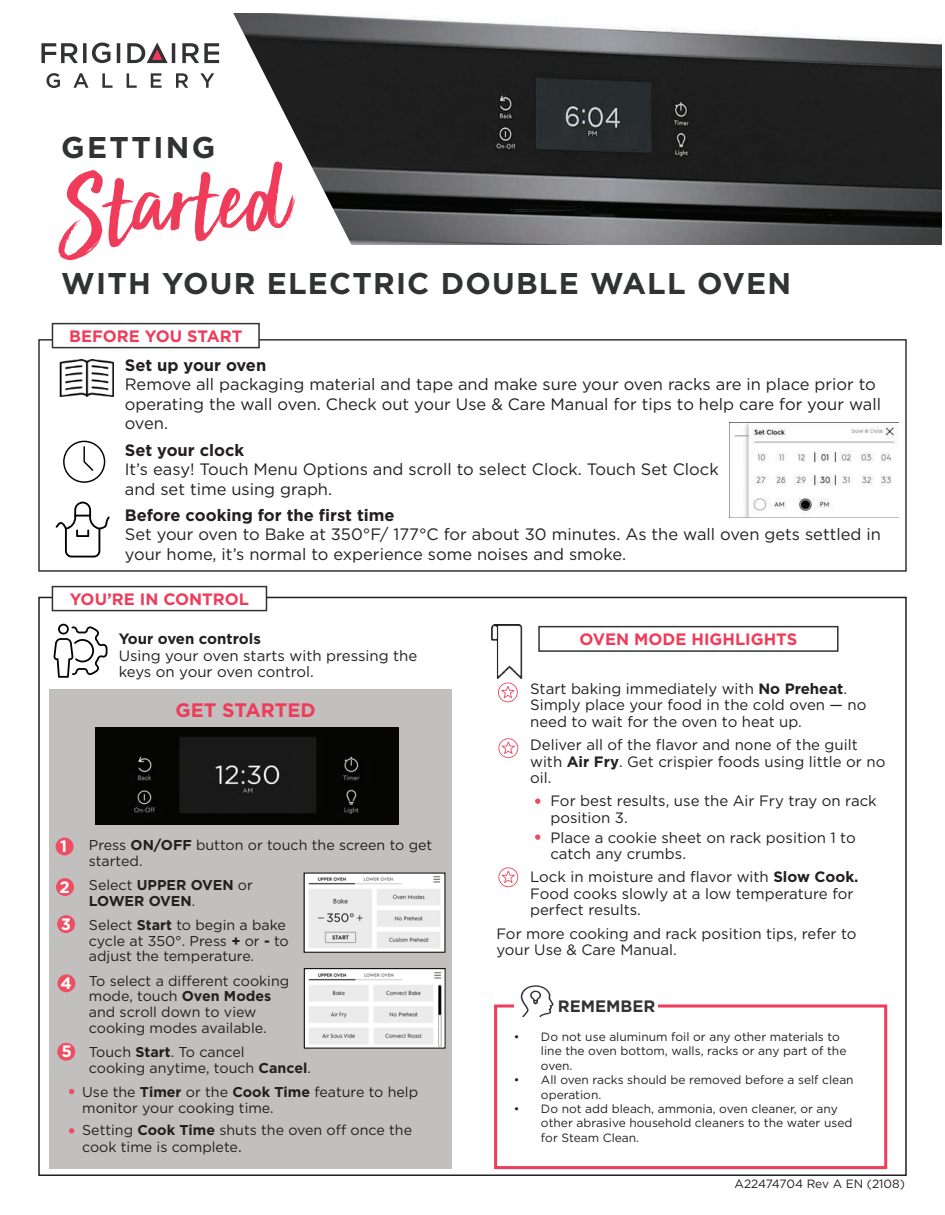
<style>
.page{position:relative;width:945px;height:1215px;background:#fff}
.page>*{position:absolute;margin:0;border:0;box-sizing:border-box;transform-origin:0 0}
.t1{font:105px "Custom Fresh";color:#ee3c5a}
.t2{font:700 30px "Gotham";letter-spacing:.04em;color:#313232}
.t3{font:700 30px "Gotham";letter-spacing:.08em;color:#313232}
.t4{font:700 19.5px "Gotham";color:#ee3c5a}
.t5{font:16.5px/19.5px "Gotham";color:#231f20}
.t6{font:700 16.5px "Gotham";color:#231f20}
.t7{font:700 16.5px "Gotham";color:#ee3c5a}
.t8{font:700 16.5px "Gotham";color:#313232}
.t9{font:700 16.5px "Gotham";color:#fff}
.t10{font:15px/16.5px "Gotham";color:#231f20}
.t11{font:700 15px "Gotham";color:#231f20}
.t12{font:14.25px/15.8px "Gotham";color:#231f20}
.t13{font:700 14.25px/15.8px "Gotham";color:#231f20}
.t14{font:12px/14.4px "Gotham";color:#231f20}
.s1{font-weight:700}
.s2{font-weight:400}
.s3{font-size:15px}
</style>
<div class="page">
<div style="left:49px;top:690px;width:403px;height:479px;background:#c2bfbf"></div>
<img style="left:375px;top:16px;width:566px;height:229px">
<svg style="left:83px;top:13px;width:292px;height:232px"></svg>
<div style="left:38px;top:339px;width:869px;height:233px;border:2px solid #313232"></div>
<div style="left:52px;top:324px;width:207px;height:24px;background:#fff"></div>
<div style="left:52px;top:323px;width:208px;height:25px;border:2px solid #313232"></div>
<svg style="left:53px;top:624px;width:55px;height:54px"></svg>
<svg style="left:56px;top:502px;width:54px;height:55px"></svg>
<svg style="left:63px;top:441px;width:42px;height:42px"></svg>
<div style="left:52px;top:586px;width:215px;height:25px;border:2px solid #313232"></div>
<img style="left:60px;top:360px;width:54px;height:36px">
<svg style="left:46px;top:73px;width:14px;height:15px"></svg>
<svg style="left:73px;top:73px;width:15px;height:15px"></svg>
<svg style="left:102px;top:73px;width:11px;height:15px"></svg>
<svg style="left:127px;top:73px;width:10px;height:15px"></svg>
<svg style="left:151px;top:73px;width:11px;height:15px"></svg>
<svg style="left:176px;top:73px;width:12px;height:15px"></svg>
<svg style="left:200px;top:73px;width:14px;height:15px"></svg>
<svg style="left:41px;top:43px;width:70px;height:20px"></svg>
<svg style="left:117px;top:43px;width:3px;height:20px"></svg>
<svg style="left:182px;top:43px;width:37px;height:20px"></svg>
<svg style="left:127px;top:42px;width:48px;height:21px"></svg>
<img style="left:491px;top:625px;width:32px;height:54px">
<div style="left:538px;top:626px;width:301px;height:26px;border:2px solid #313232"></div>
<div style="left:56px;top:838px;width:18px;height:17px;background:#ef4d62;border-radius:50%"></div>
<div style="left:56px;top:878px;width:18px;height:18px;background:#ef4d62;border-radius:50%"></div>
<div style="left:57px;top:915px;width:18px;height:18px;background:#ef4d62;border-radius:50%"></div>
<div style="left:57px;top:974px;width:18px;height:18px;background:#ef4d62;border-radius:50%"></div>
<svg style="left:498px;top:683px;width:20px;height:19px"></svg>
<svg style="left:498px;top:738px;width:20px;height:20px"></svg>
<svg style="left:498px;top:867px;width:20px;height:20px"></svg>
<svg style="left:535px;top:798px;width:5px;height:6px"></svg>
<svg style="left:535px;top:834px;width:5px;height:6px"></svg>
<img style="left:95px;top:727px;width:304px;height:98px">
<svg style="left:69px;top:1089px;width:5px;height:5px"></svg>
<svg style="left:69px;top:1128px;width:5px;height:6px"></svg>
<img style="left:730px;top:423px;width:168px;height:95px">
<img style="left:306px;top:970px;width:137px;height:76px">
<div style="left:304px;top:968px;width:141px;height:80px;border:1px solid #000"></div>
<img style="left:306px;top:875px;width:137px;height:75px">
<div style="left:57px;top:1043px;width:18px;height:18px;background:#ef4d62;border-radius:50%"></div>
<div style="left:494px;top:1005px;width:393px;height:164px;border:3px solid #ee3c5a"></div>
<div style="left:528px;top:996px;width:130px;height:22px;background:#fff"></div>
<div style="left:514px;top:993px;width:142px;height:24px;background:#fff"></div>
<svg style="left:521px;top:985px;width:33px;height:32px"></svg>
<h2 class="t3" style="left:61px;top:128px;width:156px">GETTING</h2>
<h1 class="t1" style="left:56px;top:142px;width:227px;rotate:-4deg">Started</h1>
<h2 class="t2" style="left:61px;top:263px;width:731px">WITH YOUR ELECTRIC DOUBLE WALL OVEN</h2>
<p class="t7" style="left:69px;top:325px;width:175px">BEFORE YOU START</p>
<p class="t6" style="left:125px;top:354px;width:143px">Set up your oven</p>
<p class="t5" style="left:125px;top:374px;width:758px">Remove all packaging material and tape and make sure your oven racks are in place prior to operating the wall oven. Check out your Use &amp; Care Manual for tips to help care for your wall oven.</p>
<p class="t6" style="left:125px;top:439px;width:121px">Set your clock</p>
<p class="t5" style="left:125px;top:459px;width:595px">It’s easy! Touch Menu Options and scroll to select Clock. Touch Set Clock and set time using graph.</p>
<p class="t6" style="left:125px;top:504px;width:271px">Before cooking for the first time</p>
<p class="t5" style="left:125px;top:524px;width:758px">Set your oven to Bake at 350°F/ 177°C for about 30 minutes. As the wall oven gets settled in your home, it’s normal to experience some noises and smoke.</p>
<p class="t7" style="left:70px;top:588px;width:181px">YOU’RE IN CONTROL</p>
<p class="t11" style="left:119px;top:629px;width:144px">Your oven controls</p>
<p class="t10" style="left:119px;top:647px;width:300px">Using your oven starts with pressing the keys on your oven control.</p>
<h3 class="t4" style="left:175px;top:697px;width:142px">GET STARTED</h3>
<p class="t12" style="left:89px;top:837px;width:345px;text-indent:-27px">1. Press <span class="s1">ON/OFF</span> button or touch the screen to get started.</p>
<p class="t13" style="left:89px;top:877px;width:166px;text-indent:-27px"><span class="s2">2. Select</span> UPPER OVEN <span class="s2">or<br></span>LOWER OVEN<span class="s2">.</span></p>
<p class="t12" style="left:89px;top:917px;width:201px;text-indent:-27px">3. Select <span class="s1">Start</span> to begin a bake cycle at 350°. Press <span class="s1">+</span> or <span class="s1">-</span> to adjust the temperature.</p>
<p class="t12" style="left:89px;top:972px;width:202px;text-indent:-27px">4. To select a different cooking mode, touch <span class="s1">Oven Modes </span>and scroll down to view cooking modes available.</p>
<p class="t12" style="left:89px;top:1044px;width:224px;text-indent:-27px">5. Touch <span class="s1">Start</span>. To cancel<br>cooking anytime, touch <span class="s1">Cancel</span>.</p>
<p class="t12" style="left:82px;top:1084px;width:338px">Use the <span class="s1">Timer</span> or the <span class="s1">Cook Time</span> feature to help monitor your cooking time.</p>
<p class="t12" style="left:82px;top:1122px;width:332px;line-height:16.5px">Setting <span class="s1">Cook Time</span> shuts the oven off once the cook time is complete<span class="s3">.</span></p>
<p class="t9" style="left:60px;top:835px;width:8px">1</p>
<p class="t9" style="left:59px;top:876px;width:12px">2</p>
<p class="t9" style="left:61px;top:913px;width:12px">3</p>
<p class="t9" style="left:60px;top:973px;width:13px">4</p>
<p class="t9" style="left:61px;top:1040px;width:12px">5</p>
<p class="t7" style="left:580px;top:629px;width:219px">OVEN MODE HIGHLIGHTS</p>
<p class="t10" style="left:530px;top:680px;width:338px">Start baking immediately with <span class="s1">No Preheat</span>.<br>Simply place your food in the cold oven — no need to wait for the oven to heat up.</p>
<p class="t10" style="left:530px;top:736px;width:357px">Deliver all of the flavor and none of the guilt with <span class="s1">Air Fry</span>. Get crispier foods using little or no oil.</p>
<p class="t10" style="left:550px;top:793px;width:328px">For best results, use the Air Fry tray on rack position 3.</p>
<p class="t10" style="left:550px;top:829px;width:307px">Place a cookie sheet on rack position 1 to catch any crumbs.</p>
<p class="t10" style="left:530px;top:869px;width:330px">Lock in moisture and flavor with <span class="s1">Slow Cook.<br></span>Food cooks slowly at a low temperature for perfect results.</p>
<p class="t10" style="left:496px;top:925px;width:362px">For more cooking and rack position tips, refer to your Use &amp; Care Manual.</p>
<p class="t8" style="left:558px;top:995px;width:99px">REMEMBER</p>
<p class="t14" style="left:541px;top:1029px;width:307px;text-indent:-27px">• Do not use aluminum foil or any other materials to line the oven bottom, walls, racks or any part of the oven.</p>
<p class="t14" style="left:541px;top:1073px;width:314px;text-indent:-27px">• All oven racks should be removed before a self clean operation.</p>
<p class="t14" style="left:541px;top:1101px;width:313px;text-indent:-27px">• Do not add bleach, ammonia, oven cleaner, or any other abrasive household cleaners to the water used for Steam Clean.</p>
<p class="t14" style="left:735px;top:1176px;width:172px">A22474704 Rev A EN (2108)</p>
</div>
